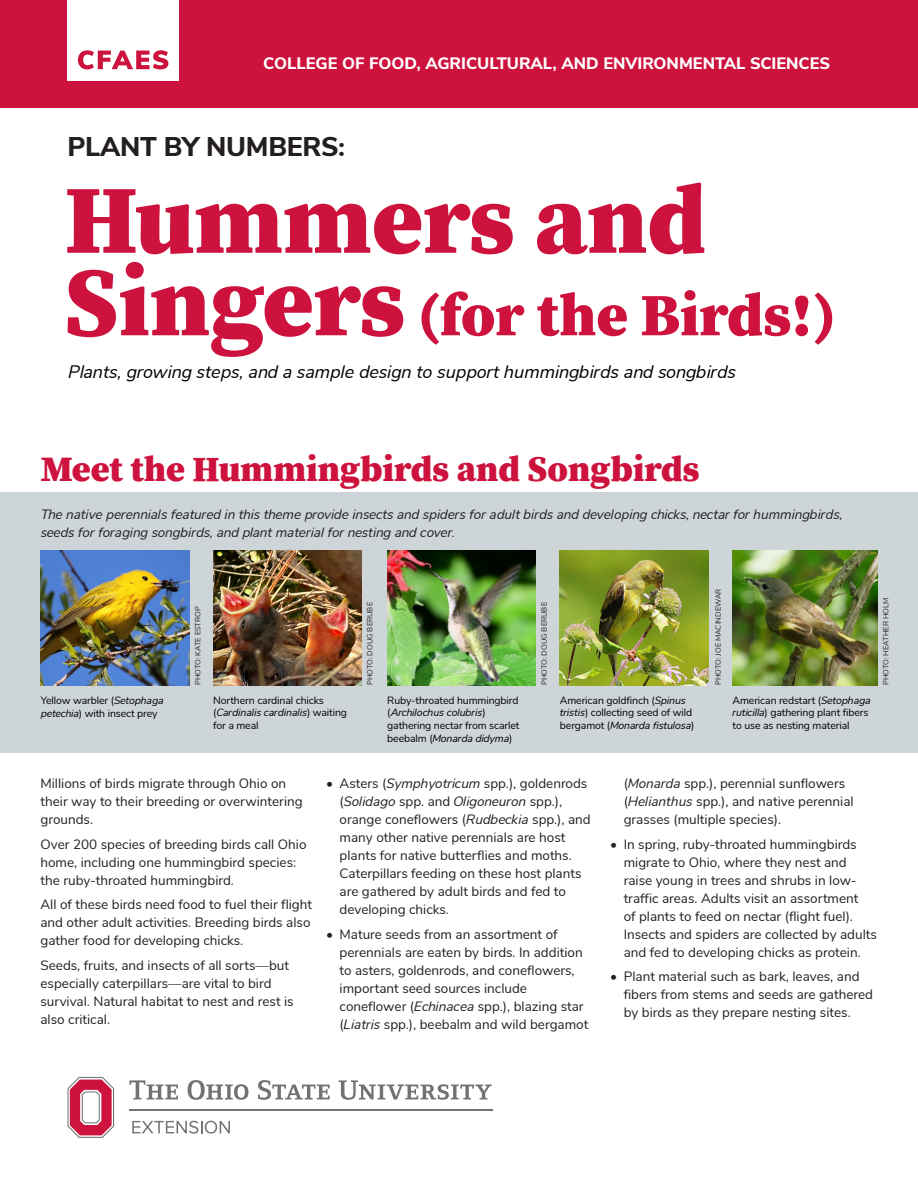
<style>
.page{position:relative;width:918px;height:1188px;background:#fff}
.page>*{position:absolute;margin:0;border:0;box-sizing:border-box;transform-origin:0 0}
.Big_Head_H1{font:900 97.5px "Buckeye Serif 2";color:#cd123d}
.Big_Head_H1-2{font:900 60px "Buckeye Serif 2";color:#cd123d}
.Text{font:900 36px "Buckeye Serif 2";color:#cd123d}
.Plant_Name{font:800 27px "Buckeye Sans 2";letter-spacing:-.01em;color:#231f20}
.t1{font:italic 18px "Buckeye Sans 2";color:#000}
.Text-2{font:800 16.5px "Buckeye Sans 2";color:#fff}
.Text-3{font:13.5px/18px "Buckeye Sans 2";color:#231f20}
.Text-4{font:italic 13.5px/18px "Buckeye Sans 2";color:#231f20}
.Normal__Web{font:10.5px/12.8px "Buckeye Sans 2";letter-spacing:-.01em;color:#000}
.Text-5{font:7.5px "Buckeye Sans 2";color:#231f20}
.s1{font-size:97.5px}
.s2{font-style:italic}
</style>
<div class="page">
<div style="left:0;top:492px;width:918px;height:261px;background:#ced5d8"></div>
<div style="left:0;top:0;width:918px;height:108px;background:#cd123d"></div>
<svg style="left:68px;top:1077px;width:46px;height:61px"></svg>
<hr style="left:129px;top:1110px;width:364px;height:1px;background:#717271">
<svg style="left:129px;top:1080px;width:49px;height:19px"></svg>
<svg style="left:188px;top:1080px;width:60px;height:20px"></svg>
<svg style="left:258px;top:1080px;width:72px;height:20px"></svg>
<svg style="left:339px;top:1080px;width:153px;height:20px"></svg>
<svg style="left:132px;top:1121px;width:98px;height:13px"></svg>
<div style="left:68px;top:0;width:111px;height:81px;background:#fff"></div>
<svg style="left:78px;top:50px;width:90px;height:19px"></svg>
<img style="left:387px;top:551px;width:149px;height:135px">
<img style="left:733px;top:551px;width:145px;height:135px">
<img style="left:560px;top:551px;width:148px;height:135px">
<img style="left:41px;top:551px;width:148px;height:135px">
<img style="left:213px;top:551px;width:149px;height:135px">
<p class="Text-2" style="left:263px;top:53px;width:568px">COLLEGE OF FOOD, AGRICULTURAL, AND ENVIRONMENTAL SCIENCES</p>
<p class="Plant_Name" style="left:68px;top:130px;width:279px">PLANT BY NUMBERS:</p>
<p class="Big_Head_H1" style="left:64px;top:164px;width:644px">Hummers and</p>
<p class="Big_Head_H1-2" style="left:64px;top:281px;width:773px"><span class="s1">Singers</span> (for the Birds!)</p>
<p class="t1" style="left:69px;top:361px;width:669px">Plants, growing steps, and a sample design to support hummingbirds and songbirds</p>
<p class="Text" style="left:41px;top:448px;width:660px">Meet the Hummingbirds and Songbirds</p>
<p class="Text-4" style="left:41px;top:505px;width:804px">The native perennials featured in this theme provide insects and spiders for adult birds and developing chicks, nectar for hummingbirds, seeds for foraging songbirds, and plant material for nesting and cover.</p>
<p class="Text-5" style="left:193px;top:685px;width:80px;rotate:-90deg">PHOTO: KATE ESTROP</p>
<p class="Text-5" style="left:365px;top:685px;width:84px;rotate:-90deg">PHOTO: DOUG BERUBE</p>
<p class="Text-5" style="left:540px;top:685px;width:84px;rotate:-90deg">PHOTO: DOUG BERUBE</p>
<p class="Text-5" style="left:714px;top:685px;width:98px;rotate:-90deg">PHOTO: JOE MACINDEWAR</p>
<p class="Text-5" style="left:881px;top:685px;width:89px;rotate:-90deg">PHOTO: HEATHER HOLM</p>
<p class="Normal__Web" style="left:41px;top:694px;width:124px">Yellow warbler (<span class="s2">Setophaga petechia</span>) with insect prey</p>
<p class="Normal__Web" style="left:213px;top:694px;width:135px">Northern cardinal chicks (<span class="s2">Cardinalis cardinalis</span>) waiting for a meal</p>
<p class="Normal__Web" style="left:387px;top:694px;width:134px">Ruby-throated hummingbird (<span class="s2">Archilochus colubris</span>) gathering nectar from scarlet beebalm (<span class="s2">Monarda didyma</span>)</p>
<p class="Normal__Web" style="left:560px;top:694px;width:136px">American goldfinch (<span class="s2">Spinus tristis</span>) collecting seed of wild bergamot (<span class="s2">Monarda fistulosa</span>)</p>
<p class="Normal__Web" style="left:733px;top:694px;width:140px">American redstart (<span class="s2">Setophaga ruticilla</span>) gathering plant fibers to use as nesting material</p>
<p class="Text-3" style="left:624px;top:774px;width:232px">(<span class="s2">Monarda</span> spp.), perennial sunflowers (<span class="s2">Helianthus</span> spp.), and native perennial grasses (multiple species).</p>
<p class="Text-3" style="left:624px;top:835px;width:255px;text-indent:-14px">• In spring, ruby-throated hummingbirds migrate to Ohio, where they nest and raise young in trees and shrubs in low&shy;traffic areas. Adults visit an assortment<br>of plants to feed on nectar (flight fuel).<br>Insects and spiders are collected by adults and fed to developing chicks as protein.</p>
<p class="Text-3" style="left:624px;top:968px;width:251px;text-indent:-14px">• Plant material such as bark, leaves, and fibers from stems and seeds are gathered by birds as they prepare nesting sites.</p>
<p class="Text-3" style="left:340px;top:774px;width:253px;text-indent:-14px">• Asters (<span class="s2">Symphyotricum</span> spp.), goldenrods (<span class="s2">Solidago</span> spp. and <span class="s2">Oligoneuron</span> spp.), orange coneflowers (<span class="s2">Rudbeckia</span> spp.), and many other native perennials are host plants for native butterflies and moths.<br>Caterpillars feeding on these host plants are gathered by adult birds and fed to developing chicks.</p>
<p class="Text-3" style="left:340px;top:925px;width:250px;text-indent:-14px">• Mature seeds from an assortment of perennials are eaten by birds. In addition to asters, goldenrods, and coneflowers, important seed sources include coneflower (<span class="s2">Echinacea</span> spp.), blazing star (<span class="s2">Liatris</span> spp.), beebalm and wild bergamot</p>
<p class="Text-3" style="left:40px;top:774px;width:264px">Millions of birds migrate through Ohio on their way to their breeding or overwintering grounds.</p>
<p class="Text-3" style="left:40px;top:835px;width:268px">Over 200 species of breeding birds call Ohio home, including one hummingbird species: the ruby-throated hummingbird.</p>
<p class="Text-3" style="left:40px;top:896px;width:273px">All of these birds need food to fuel their flight and other adult activities. Breeding birds also gather food for developing chicks.</p>
<p class="Text-3" style="left:40px;top:957px;width:255px">Seeds, fruits, and insects of all sorts—but especially caterpillars—are vital to bird survival. Natural habitat to nest and rest is also critical.</p>
</div>
